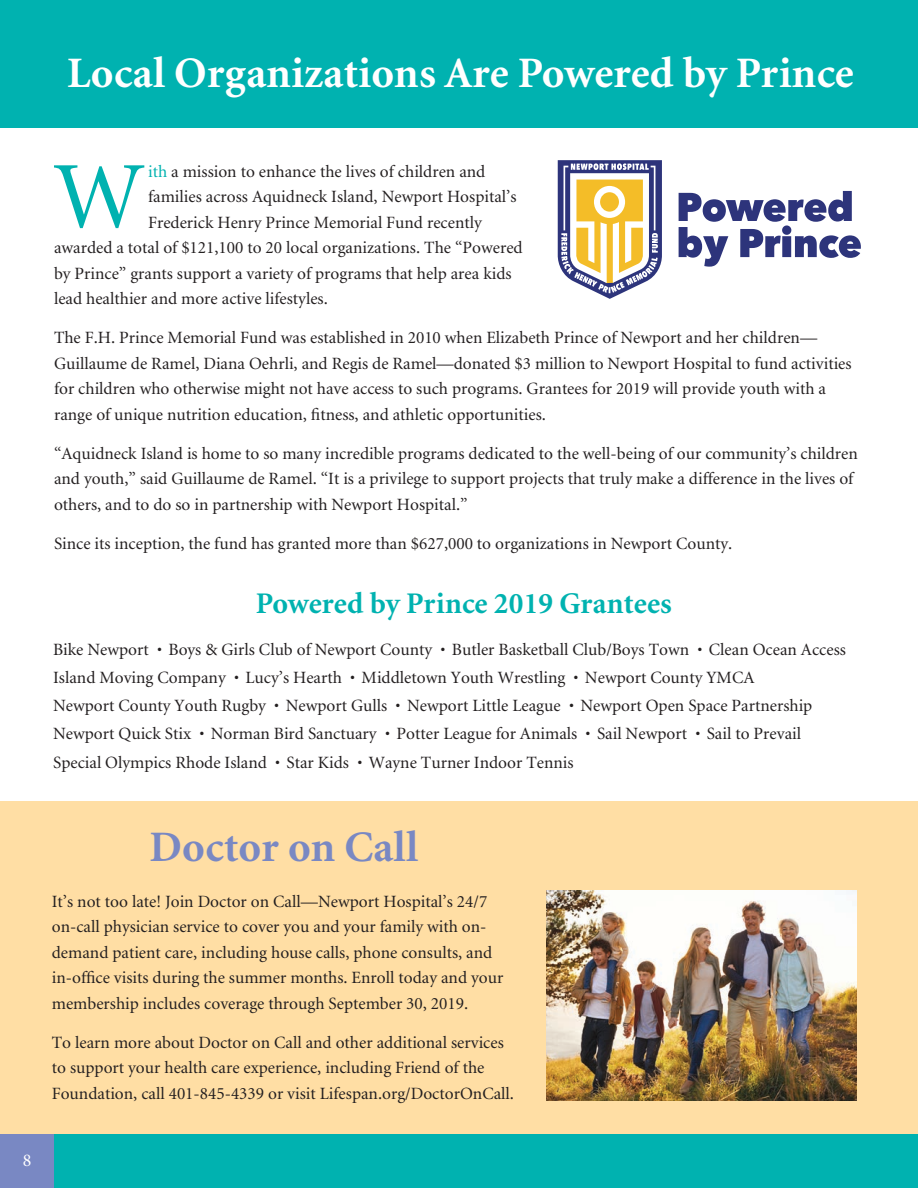
<style>
.page{position:relative;width:918px;height:1188px;background:#fff}
.page>*{position:absolute;margin:0;border:0;box-sizing:border-box;transform-origin:0 0}
.t1{font:95.7px "Minion";color:#00b2b0}
.t2{font:700 43.5px "Minion";letter-spacing:.005em;color:#fff}
.t3{font:700 43.5px "Minion";letter-spacing:.005em;color:#7988c3}
.t4{font:700 30px "Minion";letter-spacing:.005em;color:#00b2b0}
.t5{font:18px "Minion Pro";color:#fff}
.t6{font:17.25px/25.5px "Minion";color:#231f20}
.s1{color:#00b2b0}
.s2{font-stretch:condensed}
</style>
<div class="page">
<div style="left:0;top:1134px;width:918px;height:54px;background:#00b2b0"></div>
<div style="left:0;top:1134px;width:54px;height:54px;background:#7988c3"></div>
<div style="left:0;top:0;width:918px;height:128px;background:#00b2b0"></div>
<div style="left:0;top:801px;width:918px;height:333px;background:#ffdea4"></div>
<img style="left:546px;top:891px;width:310px;height:209px">
<svg style="left:558px;top:160px;width:104px;height:139px"></svg>
<svg style="left:679px;top:191px;width:182px;height:76px"></svg>
<h2 class="t2" style="left:67px;top:51px;width:788px">Local Organizations Are Powered by Prince</h2>
<h1 class="t1" style="left:54px;top:150px;width:92px">W</h1>
<p class="t6" style="left:148px;top:159px;width:339px"><span class="s1">ith</span> a mission to enhance the lives of children and</p>
<p class="t6" style="left:148px;top:184px;width:370px">families across Aquidneck Island, Newport Hospital’s</p>
<p class="t6" style="left:148px;top:210px;width:335px">Frederick Henry Prince Memorial Fund recently</p>
<p class="t6" style="left:54px;top:235px;width:470px">awarded a total of $121,100 to 20 local organizations. The “Powered</p>
<p class="t6" style="left:54px;top:261px;width:459px">by Prince” grants support a variety of programs that help area kids</p>
<p class="t6" style="left:54px;top:286px;width:275px">lead healthier and more active lifestyles.</p>
<p class="t6" style="left:54px;top:325px;width:799px">The F.H. Prince Memorial Fund was established in 2010 when Elizabeth Prince of Newport and her children— Guillaume de Ramel, Diana Oehrli, and Regis de Ramel—donated $3 million to Newport Hospital to fund activities for children who otherwise might not have access to such programs. Grantees for 2019 will provide youth with a range of unique nutrition education, fitness, and athletic opportunities.</p>
<p class="t6" style="left:54px;top:441px;width:805px">“Aquidneck Island is home to so many incredible programs dedicated to the well-being of our community’s children and youth,” said Guillaume de Ramel. “It is a privilege to support projects that truly make a difference in the lives of others, and to do so in partnership with Newport Hospital.”</p>
<p class="t6" style="left:54px;top:531px;width:680px">Since its inception, the fund has granted more than $627,000 to organizations in Newport County.</p>
<h3 class="t4" style="left:256px;top:588px;width:417px">Powered by Prince 2019 Grantees</h3>
<p class="t6" style="left:53px;top:636px;width:794px;line-height:28.2px">Bike Newport <span class="s2">•</span> Boys &amp; Girls Club of Newport County <span class="s2">•</span> Butler Basketball Club/Boys Town <span class="s2">•</span> Clean Ocean Access Island Moving Company <span class="s2">•</span> Lucy’s Hearth <span class="s2">•</span> Middletown Youth Wrestling <span class="s2">•</span> Newport County YMCA<br>Newport County Youth Rugby <span class="s2">•</span> Newport Gulls <span class="s2">•</span> Newport Little League <span class="s2">•</span> Newport Open Space Partnership Newport Quick Stix <span class="s2">•</span> Norman Bird Sanctuary <span class="s2">•</span> Potter League for Animals <span class="s2">•</span> Sail Newport <span class="s2">•</span> Sail to Prevail Special Olympics Rhode Island <span class="s2">•</span> Star Kids <span class="s2">•</span> Wayne Turner Indoor Tennis</p>
<p class="t5" style="left:23px;top:1148px;width:10px">8</p>
<h2 class="t3" style="left:150px;top:825px;width:270px">Doctor on Call</h2>
<p class="t6" style="left:52px;top:889px;width:453px">It’s not too late! Join Doctor on Call—Newport Hospital’s 24/7 on-call physician service to cover you and your family with on&shy;demand patient care, including house calls, phone consults, and in-office visits during the summer months. Enroll today and your membership includes coverage through September 30, 2019.</p>
<p class="t6" style="left:52px;top:1030px;width:464px">To learn more about Doctor on Call and other additional services to support your health care experience, including Friend of the<br>Foundation, call 401-845-4339 or visit Lifespan.org/DoctorOnCall.</p>
</div>
